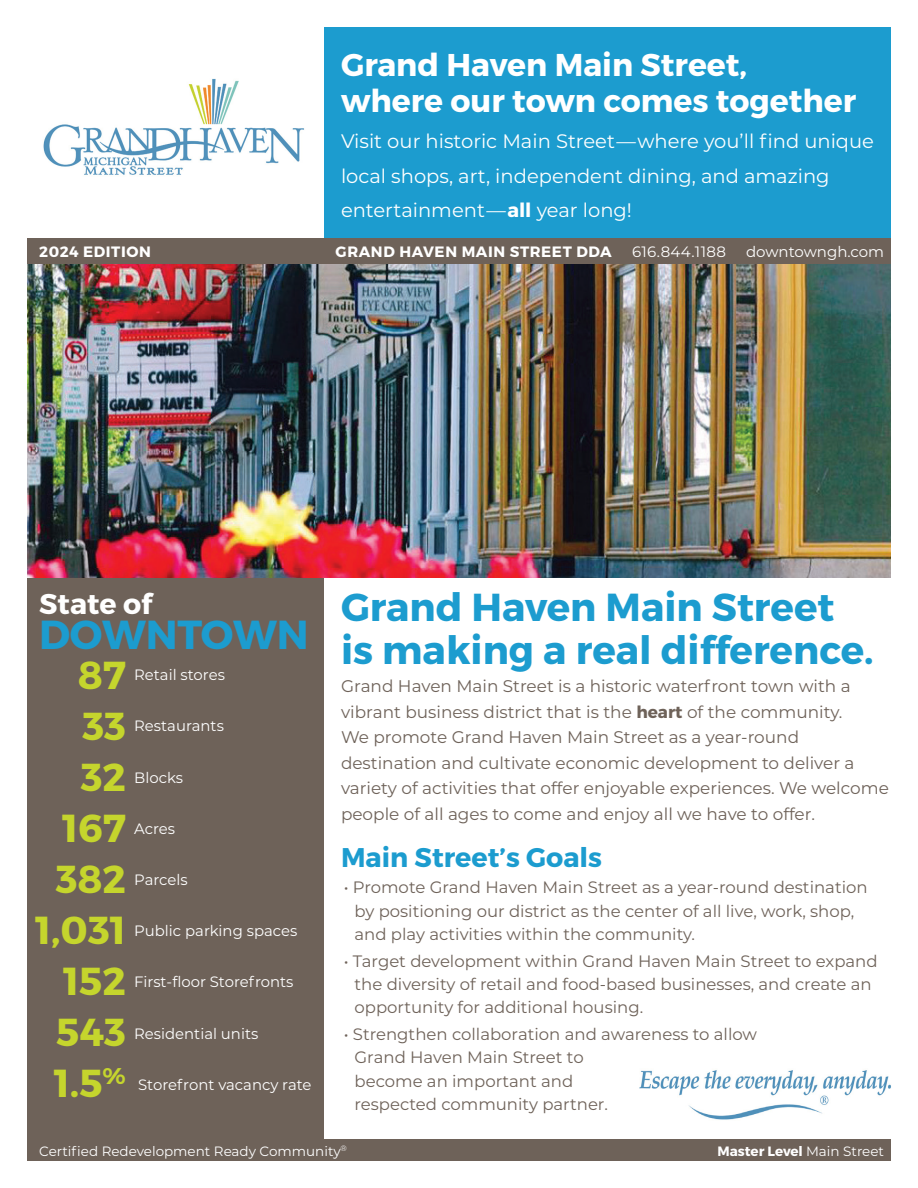
<style>
.page{position:relative;width:918px;height:1188px;background:#fff}
.page>*{position:absolute;margin:0;border:0;box-sizing:border-box;transform-origin:0 0}
.t1{font:700 40.5px "Montserrat";letter-spacing:-.01em;color:#1c9ccf}
.t2{font:700 39px/43.5px "Montserrat";color:#1c9ccf}
.t3{font:700 39px "Montserrat";color:#c5d52d}
.t4{font:700 31.5px/36px "Montserrat";color:#fff}
.t5{font:700 28.5px "Montserrat";color:#fff}
.t6{font:700 27px "Montserrat";color:#1c9ccf}
.t7{font:19.5px/34.5px "Montserrat";color:#fff}
.t8{font:16.8px/25.5px "Montserrat";color:#6e6259}
.t9{font:16.5px/23.2px "Montserrat";color:#6e6259}
.t10{font:15px "Montserrat";color:#fff}
.t11{font:700 15px "Montserrat";letter-spacing:.04em;color:#fff}
.t12{font:15px "Montserrat";letter-spacing:.025em;color:#fff}
.t13{font:13.5px "Montserrat";color:#fff}
.t14{font:700 13.5px "Montserrat";color:#fff}
.s1{font-weight:700}
.s2{font-weight:400}
</style>
<div class="page">
<div style="left:27px;top:505px;width:296px;height:656px;background:#6e6259"></div>
<img style="left:27px;top:264px;width:864px;height:314px">
<img style="left:639px;top:1070px;width:252px;height:50px">
<img style="left:43px;top:78px;width:261px;height:97px">
<div style="left:324px;top:27px;width:567px;height:230px;background:#1c9ccf"></div>
<div style="left:27px;top:238px;width:864px;height:26px;background:#6e6259"></div>
<div style="left:27px;top:1140px;width:864px;height:21px;background:#6e6259"></div>
<p class="t11" style="left:39px;top:242px;width:113px">2024 EDITION</p>
<p class="t4" style="left:341px;top:47px;width:517px">Grand Haven Main Street, where our town comes together</p>
<p class="t7" style="left:341px;top:124px;width:535px">Visit our historic Main Street—where you’ll find unique local shops, art, independent dining, and amazing entertainment—<span class="s1">all</span> year long!</p>
<p class="t11" style="left:336px;top:242px;width:278px">GRAND HAVEN MAIN STREET DDA</p>
<p class="t12" style="left:632px;top:241px;width:95px">616.844.1188</p>
<p class="t10" style="left:746px;top:241px;width:140px">downtowngh.com</p>
<p class="t5" style="left:39px;top:586px;width:114px">State of</p>
<p class="t1" style="left:39px;top:609px;width:271px">DOWNTOWN</p>
<p class="t3" style="left:78px;top:651px;width:50px">87</p>
<p class="t3" style="left:82px;top:702px;width:45px">33</p>
<p class="t3" style="left:81px;top:753px;width:47px">32</p>
<p class="t3" style="left:62px;top:804px;width:65px">167</p>
<p class="t3" style="left:56px;top:855px;width:72px">382</p>
<p class="t3" style="left:35px;top:906px;width:92px">1,031</p>
<p class="t3" style="left:63px;top:957px;width:64px">152</p>
<p class="t3" style="left:56px;top:1008px;width:71px">543</p>
<p class="t3" style="left:54px;top:1059px;width:74px">1.5<sup>%</sup></p>
<p class="t10" style="left:134px;top:665px;width:92px">Retail stores</p>
<p class="t10" style="left:134px;top:716px;width:91px">Restaurants</p>
<p class="t10" style="left:134px;top:767px;width:50px">Blocks</p>
<p class="t10" style="left:134px;top:818px;width:42px">Acres</p>
<p class="t10" style="left:134px;top:869px;width:55px">Parcels</p>
<p class="t10" style="left:134px;top:921px;width:165px">Public parking spaces</p>
<p class="t10" style="left:134px;top:972px;width:161px">First-floor Storefronts</p>
<p class="t10" style="left:134px;top:1023px;width:126px">Residential units</p>
<p class="t10" style="left:138px;top:1074px;width:175px">Storefront vacancy rate</p>
<p class="t2" style="left:341px;top:586px;width:534px">Grand Haven Main Street is making a real difference.</p>
<p class="t8" style="left:341px;top:673px;width:549px">Grand Haven Main Street is a historic waterfront town with a vibrant business district that is the <span class="s1">heart</span> of the community.<br>We promote Grand Haven Main Street as a year-round destination and cultivate economic development to deliver a variety of activities that offer enjoyable experiences. We welcome people of all ages to come and enjoy all we have to offer.</p>
<p class="t6" style="left:341px;top:840px;width:263px">Main Street’s Goals</p>
<p class="t9" style="left:355px;top:875px;width:515px;text-indent:-11px">• Promote Grand Haven Main Street as a year-round destination by positioning our district as the center of all live, work, shop, and play activities within the community.</p>
<p class="t9" style="left:355px;top:949px;width:525px;text-indent:-11px">• Target development within Grand Haven Main Street to expand the diversity of retail and food-based businesses, and create an opportunity for additional housing.</p>
<p class="t9" style="left:355px;top:1022px;width:404px;text-indent:-11px">• Strengthen collaboration and awareness to allow<br>Grand Haven Main Street to<br>become an important and<br>respected community partner.</p>
<p class="t13" style="left:39px;top:1142px;width:309px">Certified Redevelopment Ready Community<sup>®</sup></p>
<p class="t14" style="left:717px;top:1143px;width:168px">Master Level <span class="s2">Main Street</span></p>
</div>
